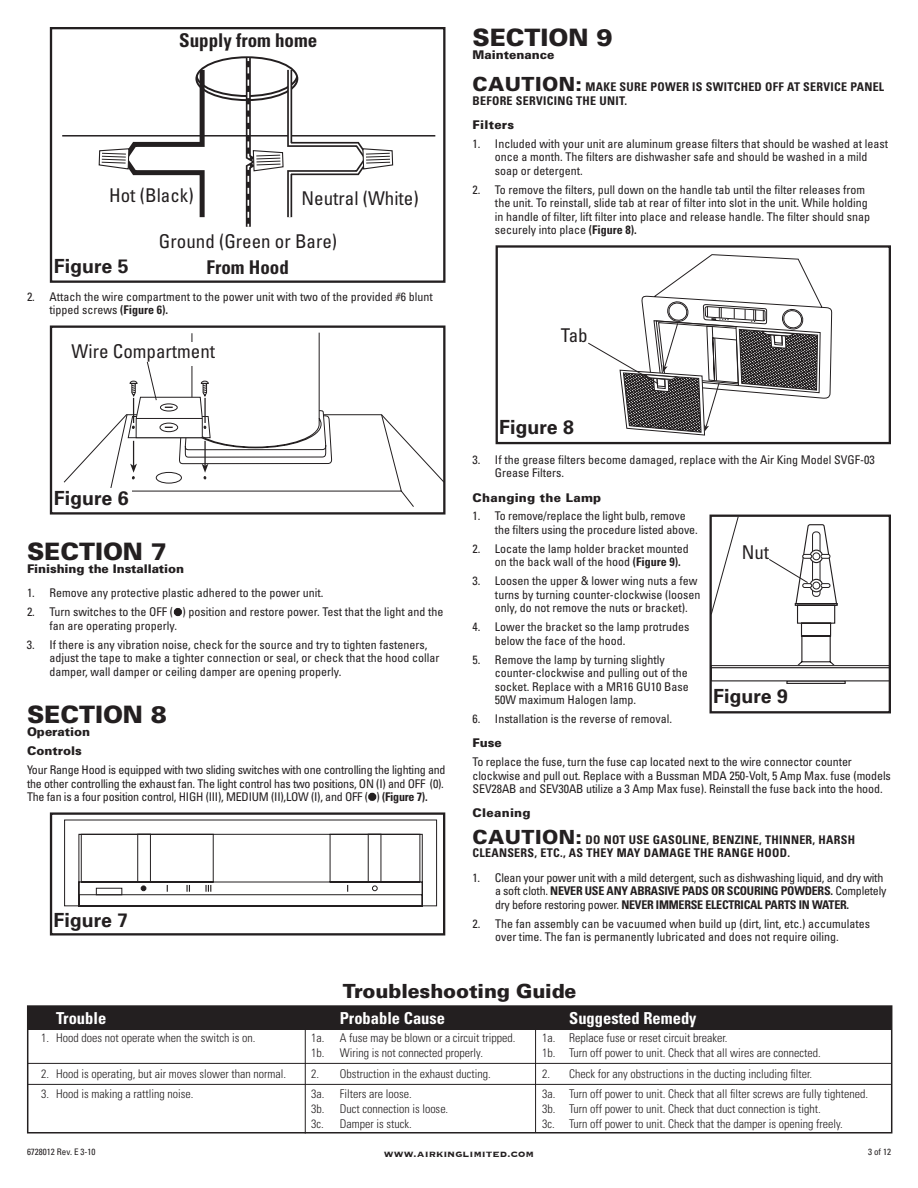
<style>
.page{position:relative;width:918px;height:1188px;background:#fff}
.page>*{position:absolute;margin:0;border:0;box-sizing:border-box;transform-origin:0 0}
.t1{font:900 24px "Univers";color:#231f20}
.t2{font:700 19.5px "Univers";color:#231f20}
.t3{font:900 19.5px "Univers";letter-spacing:-.005em;color:#231f20}
.t4{font:condensed 19.05px "Univers";color:#231f20}
.t5{font:700 condensed 19.05px "Univers";color:#231f20}
.t6{font:700 condensed 16.5px "Univers";color:#fff}
.t7{font:condensed 12px/13.5px "Univers";color:#231f20}
.t8{font:300 condensed 12px "Univers";color:#231f20}
.t9{font:condensed 12px/13.5px "Univers";letter-spacing:-.02em;color:#231f20}
.t10{font:700 condensed 12px/13.5px "Univers";letter-spacing:.025em;color:#231f20}
.t11{font:900 12px/18.9px "Univers";color:#231f20}
.t12{font:700 12px "Copperplate";color:#231f20}
.t13{font:900 12px "Univers";letter-spacing:.025em;color:#231f20}
.t14{font:condensed 9px "Univers";color:#231f20}
.s1{font-weight:700}
.s2{font-weight:900;font-stretch:normal;font-size:19.5px}
.s3{font-weight:900;font-stretch:normal}
</style>
<div class="page">
<div style="left:174px;top:608px;width:8px;height:8px;border:4px solid #231f20;border-radius:50%"></div>
<div style="left:368px;top:793px;width:8px;height:8px;border:4px solid #231f20;border-radius:50%"></div>
<div style="left:50px;top:27px;width:396px;height:256px;border:2px solid #231f20"></div>
<hr style="left:62px;top:135px;width:373px;height:2px;background:#231f20">
<svg style="left:98px;top:56px;width:296px;height:171px"></svg>
<div style="left:50px;top:325px;width:396px;height:190px;border:2px solid #231f20"></div>
<div style="left:50px;top:812px;width:395px;height:124px;border:2px solid #231f20"></div>
<svg style="left:64px;top:819px;width:373px;height:88px"></svg>
<div style="left:96px;top:888px;width:26px;height:7px;border:1px solid #231f20"></div>
<div style="left:496px;top:245px;width:395px;height:199px;border:2px solid #231f20"></div>
<svg style="left:588px;top:254px;width:245px;height:182px"></svg>
<svg style="left:63px;top:332px;width:382px;height:176px"></svg>
<div style="left:27px;top:1005px;width:865px;height:129px;border:2px solid #231f20"></div>
<div style="left:28px;top:1006px;width:864px;height:23px;background:#231f20"></div>
<hr style="left:305px;top:1024px;width:1px;height:110px;background:#231f20">
<hr style="left:535px;top:1024px;width:1px;height:109px;background:#231f20">
<hr style="left:28px;top:1063px;width:864px;height:1px;background:#231f20">
<hr style="left:28px;top:1084px;width:864px;height:1px;background:#231f20">
<div style="left:711px;top:665px;width:180px;height:3px;border:1px solid #231f20"></div>
<div style="left:710px;top:515px;width:181px;height:198px;border:2px solid #231f20"></div>
<svg style="left:710px;top:516px;width:29px;height:99px"></svg>
<svg style="left:769px;top:524px;width:77px;height:160px"></svg>
<div style="left:821px;top:583px;width:9px;height:5px;border:1px solid #231f20;border-radius:2px"></div>
<h3 class="t5" style="left:179px;top:29px;width:140px">Supply from home</h3>
<h3 class="t4" style="left:109px;top:183px;width:86px">Hot (Black)</h3>
<h3 class="t4" style="left:302px;top:186px;width:119px">Neutral (White)</h3>
<h3 class="t4" style="left:159px;top:230px;width:180px">Ground (Green or Bare)</h3>
<h2 class="t2" style="left:54px;top:254px;width:76px">Figure 5</h2>
<h3 class="t5" style="left:207px;top:256px;width:84px">From Hood</h3>
<p class="t7" style="left:50px;top:289px;width:385px;text-indent:-22px">2. Attach the wire compartment to the power unit with two of the provided #6 blunt tipped screws <span class="s1">(Figure 6).</span></p>
<h3 class="t4" style="left:72px;top:339px;width:145px">Wire Compartment</h3>
<h1 class="t1" style="left:472px;top:22px;width:141px">SECTION 9</h1>
<p class="t11" style="left:472px;top:45px;width:83px">Maintenance</p>
<p class="t10" style="left:472px;top:80px;width:413px"><span class="s2">CAUTION:</span> MAKE SURE POWER IS SWITCHED OFF AT SERVICE PANEL<br>BEFORE SERVICING THE UNIT.</p>
<p class="t13" style="left:472px;top:117px;width:43px">Filters</p>
<p class="t7" style="left:495px;top:137px;width:395px;text-indent:-22px">1. Included with your unit are aluminum grease filters that should be washed at least once a month. The filters are dishwasher safe and should be washed in a mild soap or detergent.</p>
<p class="t7" style="left:495px;top:182px;width:377px;text-indent:-22px">2. To remove the filters, pull down on the handle tab until the filter releases from the unit. To reinstall, slide tab at rear of filter into slot in the unit. While holding in handle of filter, lift filter into place and release handle. The filter should snap securely into place <span class="s1">(Figure 8).</span></p>
<h3 class="t4" style="left:561px;top:323px;width:28px">Tab</h3>
<h2 class="t2" style="left:499px;top:415px;width:76px">Figure 8</h2>
<p class="t7" style="left:495px;top:452px;width:381px;text-indent:-22px">3. If the grease filters become damaged, replace with the Air King Model SVGF-03<br>Grease Filters.</p>
<p class="t13" style="left:472px;top:490px;width:130px">Changing the Lamp</p>
<p class="t7" style="left:495px;top:509px;width:204px;text-indent:-22px">1. To remove/replace the light bulb, remove the filters using the procedure listed above.</p>
<p class="t7" style="left:495px;top:542px;width:195px;text-indent:-22px">2. Locate the lamp holder bracket mounted on the back wall of the hood <span class="s1">(Figure 9).</span></p>
<p class="t7" style="left:495px;top:574px;width:207px;text-indent:-22px">3. Loosen the upper &amp; lower wing nuts a few turns by turning counter-clockwise (loosen only, do not remove the nuts or bracket).</p>
<p class="t7" style="left:495px;top:620px;width:196px;text-indent:-22px">4. Lower the bracket so the lamp protrudes below the face of the hood.</p>
<p class="t7" style="left:495px;top:652px;width:195px;text-indent:-22px">5. Remove the lamp by turning slightly counter-clockwise and pulling out of the socket. Replace with a MR16 GU10 Base 50W maximum Halogen lamp.</p>
<p class="t7" style="left:472px;top:712px;width:201px">6. Installation is the reverse of removal.</p>
<p class="t11" style="left:472px;top:733px;width:31px">Fuse</p>
<p class="t7" style="left:472px;top:755px;width:420px">To replace the fuse, turn the fuse cap located next to the wire connector counter clockwise and pull out. Replace with a Bussman MDA 250-Volt, 5 Amp Max. fuse (models<br>SEV28AB and SEV30AB utilize a 3 Amp Max fuse). Reinstall the fuse back into the hood.</p>
<p class="t10" style="left:472px;top:800px;width:384px;line-height:26.4px"><span class="s3">Cleaning<br></span><span class="s2">CAUTION:</span> DO NOT USE GASOLINE, BENZINE, THINNER, HARSH</p>
<p class="t10" style="left:472px;top:846px;width:319px">CLEANSERS, ETC., AS THEY MAY DAMAGE THE RANGE HOOD.</p>
<p class="t9" style="left:495px;top:870px;width:393px;text-indent:-23px">1. Clean your power unit with a mild detergent, such as dishwashing liquid, and dry with a soft cloth. <span class="s1">NEVER USE ANY ABRASIVE PADS OR SCOURING POWDERS.</span> Completely dry before restoring power. <span class="s1">NEVER IMMERSE ELECTRICAL PARTS IN WATER.</span></p>
<p class="t7" style="left:495px;top:916px;width:377px;text-indent:-22px">2. The fan assembly can be vacuumed when build up (dirt, lint, etc.) accumulates over time. The fan is permanently lubricated and does not require oiling.</p>
<h2 class="t3" style="left:343px;top:978px;width:235px">Troubleshooting Guide</h2>
<h2 class="t2" style="left:54px;top:485px;width:76px">Figure 6</h2>
<h1 class="t1" style="left:27px;top:536px;width:141px">SECTION 7</h1>
<p class="t11" style="left:27px;top:559px;width:159px">Finishing the Installation</p>
<p class="t7" style="left:27px;top:586px;width:298px">1. Remove any protective plastic adhered to the power unit.</p>
<p class="t7" style="left:49px;top:605px;width:395px;text-indent:-22px">2. Turn switches to the OFF ( • ) position and restore power. Test that the light and the fan are operating properly.</p>
<p class="t7" style="left:49px;top:637px;width:391px;text-indent:-22px">3. If there is any vibration noise, check for the source and try to tighten fasteners, adjust the tape to make a tighter connection or seal, or check that the hood collar damper, wall damper or ceiling damper are opening properly.</p>
<h1 class="t1" style="left:27px;top:699px;width:141px">SECTION 8</h1>
<p class="t11" style="left:27px;top:722px;width:65px">Operation<br>Controls</p>
<p class="t9" style="left:27px;top:763px;width:420px">Your Range Hood is equipped with two sliding switches with one controlling the lighting and the other controlling the exhaust fan. The light control has two positions, ON (I) and OFF (0).<br>The fan is a four position control, HIGH (III), MEDIUM (II),LOW (I), and OFF ( • ) <span class="s1">(Figure 7).</span></p>
<h3 class="t4" style="left:742px;top:540px;width:29px">Nut</h3>
<h2 class="t2" style="left:713px;top:684px;width:76px">Figure 9</h2>
<h2 class="t2" style="left:54px;top:907px;width:76px">Figure 7</h2>
<h3 class="t6" style="left:56px;top:1008px;width:52px">Trouble</h3>
<h3 class="t6" style="left:340px;top:1008px;width:107px">Probable Cause</h3>
<h3 class="t6" style="left:569px;top:1008px;width:129px">Suggested Remedy</h3>
<p class="t8" style="left:41px;top:1031px;width:216px">1. Hood does not operate when the switch is on.</p>
<p class="t8" style="left:311px;top:1031px;width:206px">1a. A fuse may be blown or a circuit tripped.</p>
<p class="t8" style="left:542px;top:1031px;width:187px">1a. Replace fuse or reset circuit breaker.</p>
<p class="t8" style="left:311px;top:1046px;width:173px">1b. Wiring is not connected properly.</p>
<p class="t8" style="left:542px;top:1046px;width:280px">1b. Turn off power to unit. Check that all wires are connected.</p>
<p class="t8" style="left:41px;top:1066px;width:246px">2. Hood is operating, but air moves slower than normal.</p>
<p class="t8" style="left:311px;top:1066px;width:181px">2. Obstruction in the exhaust ducting.</p>
<p class="t8" style="left:542px;top:1066px;width:272px">2. Check for any obstructions in the ducting including filter.</p>
<p class="t8" style="left:41px;top:1086px;width:154px">3. Hood is making a rattling noise.</p>
<p class="t8" style="left:311px;top:1086px;width:102px">3a. Filters are loose.</p>
<p class="t8" style="left:542px;top:1086px;width:327px">3a. Turn off power to unit. Check that all filter screws are fully tightened.</p>
<p class="t8" style="left:311px;top:1101px;width:139px">3b. Duct connection is loose.</p>
<p class="t8" style="left:542px;top:1101px;width:280px">3b. Turn off power to unit. Check that duct connection is tight.</p>
<p class="t8" style="left:311px;top:1116px;width:102px">3c. Damper is stuck.</p>
<p class="t8" style="left:542px;top:1116px;width:302px">3c. Turn off power to unit. Check that the damper is opening freely.</p>
<p class="t14" style="left:27px;top:1146px;width:70px">6728012 Rev. E 3-10</p>
<p class="t12" style="left:384px;top:1146px;width:152px">www.airkinglimited.com</p>
<p class="t14" style="left:868px;top:1146px;width:24px">3 of 12</p>
</div>
